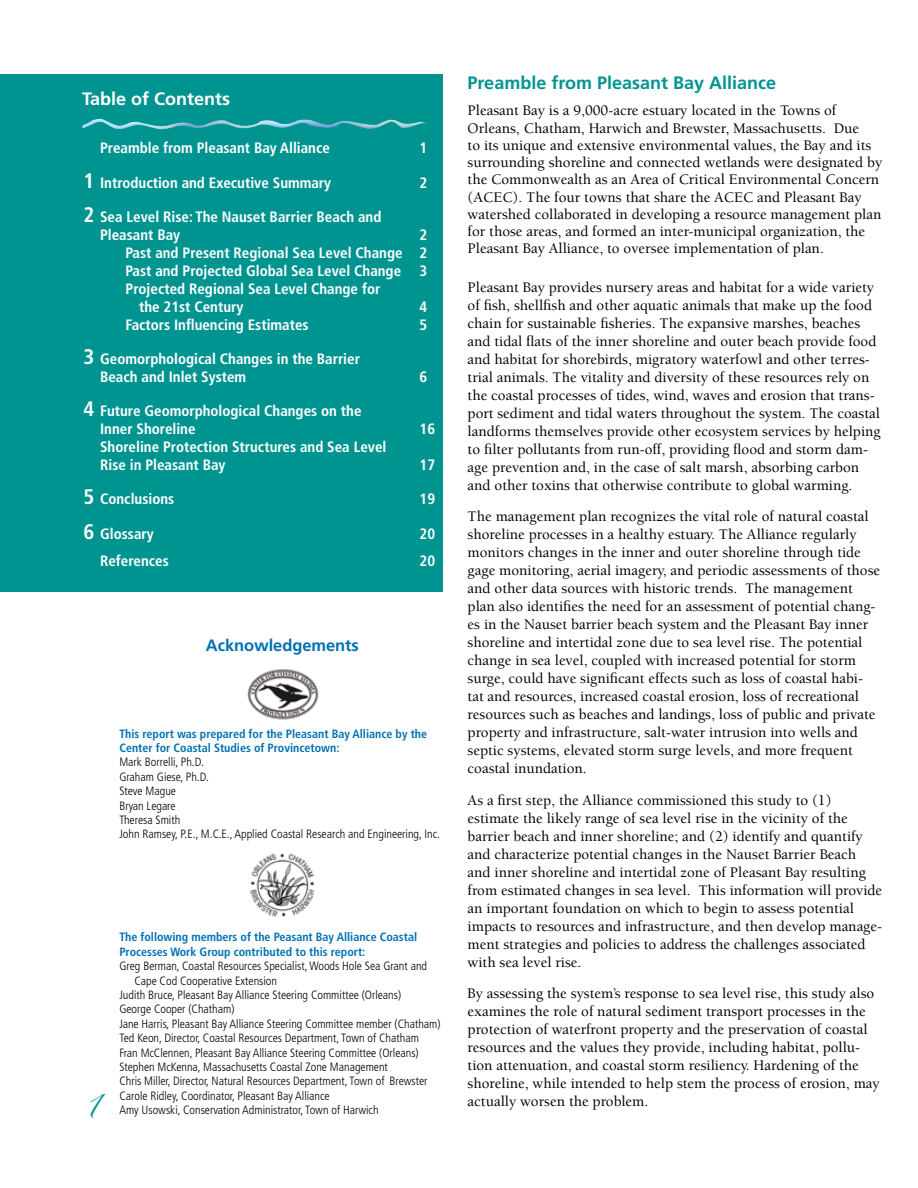
<style>
.page{position:relative;width:918px;height:1188px;background:#fff}
.page>*{position:absolute;margin:0;border:0;box-sizing:border-box;transform-origin:0 0}
.t1{font:21px "Zapfino";color:#009491}
.t2{font:700 18px "Frutiger";color:#009491}
.t3{font:700 18px "Frutiger";color:#fff}
.t4{font:700 16.5px "Frutiger";letter-spacing:-.005em;color:#0071b3}
.t5{font:500 15px/18px "Berkeley";color:#000}
.t6{font:700 condensed 15px/18px "Frutiger";color:#fff}
.t7{font:300 condensed 12px/14.4px "Frutiger";color:#000}
.t8{font:700 condensed 12px/14.4px "Frutiger";color:#0071b3}
.s1{font-size:21px}
</style>
<div class="page">
<div style="left:0;top:74px;width:443px;height:518px;background:#009491"></div>
<img style="left:247px;top:669px;width:72px;height:51px">
<img style="left:250px;top:853px;width:65px;height:64px">
<div style="left:82px;top:118px;width:351px;height:12px;background:#0071b3;opacity:.75"></div>
<p class="t3" style="left:82px;top:88px;width:150px">Table of Contents</p>
<p class="t6" style="left:100px;top:139px;width:231px">Preamble from Pleasant Bay Alliance</p>
<p class="t6" style="left:420px;top:139px;width:9px">1</p>
<p class="t6" style="left:84px;top:173px;width:249px"><span class="s1">1</span> Introduction and Executive Summary</p>
<p class="t6" style="left:420px;top:173px;width:9px">2</p>
<p class="t6" style="left:100px;top:208px;width:283px;text-indent:-16px"><span class="s1">2</span> Sea Level Rise: The Nauset Barrier Beach and<br>Pleasant Bay</p>
<p class="t6" style="left:420px;top:226px;width:9px">2</p>
<p class="t6" style="left:126px;top:244px;width:303px">Past and Present Regional Sea Level Change 2</p>
<p class="t6" style="left:126px;top:262px;width:303px">Past and Projected Global Sea Level Change 3</p>
<p class="t6" style="left:126px;top:280px;width:256px">Projected Regional Sea Level Change for</p>
<p class="t6" style="left:139px;top:298px;width:106px">the 21st Century</p>
<p class="t6" style="left:420px;top:298px;width:9px">4</p>
<p class="t6" style="left:126px;top:316px;width:184px">Factors Influencing Estimates</p>
<p class="t6" style="left:420px;top:316px;width:9px">5</p>
<p class="t6" style="left:100px;top:350px;width:261px;text-indent:-16px"><span class="s1">3</span> Geomorphological Changes in the Barrier<br>Beach and Inlet System</p>
<p class="t6" style="left:420px;top:368px;width:9px">6</p>
<p class="t6" style="left:100px;top:402px;width:263px;text-indent:-16px"><span class="s1">4</span> Future Geomorphological Changes on the<br>Inner Shoreline</p>
<p class="t6" style="left:100px;top:438px;width:288px">Shoreline Protection Structures and Sea Level<br>Rise in Pleasant Bay</p>
<p class="t6" style="left:420px;top:420px;width:17px">16</p>
<p class="t6" style="left:420px;top:456px;width:17px">17</p>
<p class="t6" style="left:84px;top:490px;width:92px"><span class="s1">5</span> Conclusions</p>
<p class="t6" style="left:420px;top:490px;width:17px">19</p>
<p class="t6" style="left:84px;top:524px;width:72px"><span class="s1">6</span> Glossary</p>
<p class="t6" style="left:420px;top:524px;width:17px">20</p>
<p class="t6" style="left:100px;top:551px;width:70px">References</p>
<p class="t6" style="left:420px;top:551px;width:17px">20</p>
<p class="t4" style="left:206px;top:636px;width:155px">Acknowledgements</p>
<p class="t8" style="left:119px;top:726px;width:309px">This report was prepared for the Pleasant Bay Alliance by the<br>Center for Coastal Studies of Provincetown:</p>
<p class="t7" style="left:119px;top:755px;width:322px">Mark Borrelli, Ph.D.<br>Graham Giese, Ph.D.<br>Steve Mague<br>Bryan Legare<br>Theresa Smith<br>John Ramsey, P.E., M.C.E., Applied Coastal Research and Engineering, Inc.</p>
<h1 class="t1" style="left:85px;top:1098px;width:16px">1</h1>
<p class="t8" style="left:119px;top:930px;width:299px">The following members of the Peasant Bay Alliance Coastal<br>Processes Work Group contributed to this report:</p>
<p class="t7" style="left:119px;top:959px;width:309px">Greg Berman, Coastal Resources Specialist, Woods Hole Sea Grant and</p>
<p class="t7" style="left:134px;top:973px;width:144px">Cape Cod Cooperative Extension</p>
<p class="t7" style="left:119px;top:988px;width:283px">Judith Bruce, Pleasant Bay Alliance Steering Committee (Orleans)</p>
<p class="t7" style="left:119px;top:1002px;width:117px">George Cooper (Chatham)</p>
<p class="t7" style="left:119px;top:1017px;width:323px">Jane Harris, Pleasant Bay Alliance Steering Committee member (Chatham)</p>
<p class="t7" style="left:119px;top:1031px;width:301px">Ted Keon, Director, Coastal Resources Department, Town of Chatham</p>
<p class="t7" style="left:119px;top:1045px;width:301px">Fran McClennen, Pleasant Bay Alliance Steering Committee (Orleans)</p>
<p class="t7" style="left:119px;top:1060px;width:270px">Stephen McKenna, Massachusetts Coastal Zone Management</p>
<p class="t7" style="left:119px;top:1074px;width:310px">Chris Miller, Director, Natural Resources Department, Town of Brewster</p>
<p class="t7" style="left:119px;top:1089px;width:212px">Carole Ridley, Coordinator, Pleasant Bay Alliance</p>
<p class="t7" style="left:119px;top:1103px;width:261px">Amy Usowski, Conservation Administrator, Town of Harwich</p>
<p class="t2" style="left:468px;top:72px;width:310px">Preamble from Pleasant Bay Alliance</p>
<p class="t5" style="left:468px;top:102px;width:416px;line-height:17.2px">Pleasant Bay is a 9,000-acre estuary located in the Towns of Orleans, Chatham, Harwich and Brewster, Massachusetts. Due<br>to its unique and extensive environmental values, the Bay and its surrounding shoreline and connected wetlands were designated by the Commonwealth as an Area of Critical Environmental Concern (ACEC). The four towns that share the ACEC and Pleasant Bay watershed collaborated in developing a resource management plan for those areas, and formed an inter-municipal organization, the Pleasant Bay Alliance, to oversee implementation of plan.</p>
<p class="t5" style="left:468px;top:278px;width:415px">Pleasant Bay provides nursery areas and habitat for a wide variety of fish, shellfish and other aquatic animals that make up the food chain for sustainable fisheries. The expansive marshes, beaches and tidal flats of the inner shoreline and outer beach provide food and habitat for shorebirds, migratory waterfowl and other terres&shy;trial animals. The vitality and diversity of these resources rely on the coastal processes of tides, wind, waves and erosion that trans&shy;port sediment and tidal waters throughout the system. The coastal landforms themselves provide other ecosystem services by helping to filter pollutants from run-off, providing flood and storm dam&shy;age prevention and, in the case of salt marsh, absorbing carbon and other toxins that otherwise contribute to global warming.</p>
<p class="t5" style="left:468px;top:508px;width:414px">The management plan recognizes the vital role of natural coastal shoreline processes in a healthy estuary. The Alliance regularly monitors changes in the inner and outer shoreline through tide gage monitoring, aerial imagery, and periodic assessments of those and other data sources with historic trends. The management plan also identifies the need for an assessment of potential chang&shy;es in the Nauset barrier beach system and the Pleasant Bay inner shoreline and intertidal zone due to sea level rise. The potential change in sea level, coupled with increased potential for storm surge, could have significant effects such as loss of coastal habi&shy;tat and resources, increased coastal erosion, loss of recreational resources such as beaches and landings, loss of public and private property and infrastructure, salt-water intrusion into wells and septic systems, elevated storm surge levels, and more frequent coastal inundation.</p>
<p class="t5" style="left:468px;top:791px;width:416px">As a first step, the Alliance commissioned this study to (1) estimate the likely range of sea level rise in the vicinity of the barrier beach and inner shoreline; and (2) identify and quantify and characterize potential changes in the Nauset Barrier Beach and inner shoreline and intertidal zone of Pleasant Bay resulting from estimated changes in sea level. This information will provide an important foundation on which to begin to assess potential impacts to resources and infrastructure, and then develop manage&shy;ment strategies and policies to address the challenges associated with sea level rise.</p>
<p class="t5" style="left:468px;top:985px;width:414px">By assessing the system’s response to sea level rise, this study also examines the role of natural sediment transport processes in the protection of waterfront property and the preservation of coastal resources and the values they provide, including habitat, pollu&shy;tion attenuation, and coastal storm resiliency. Hardening of the shoreline, while intended to help stem the process of erosion, may actually worsen the problem.</p>
</div>
